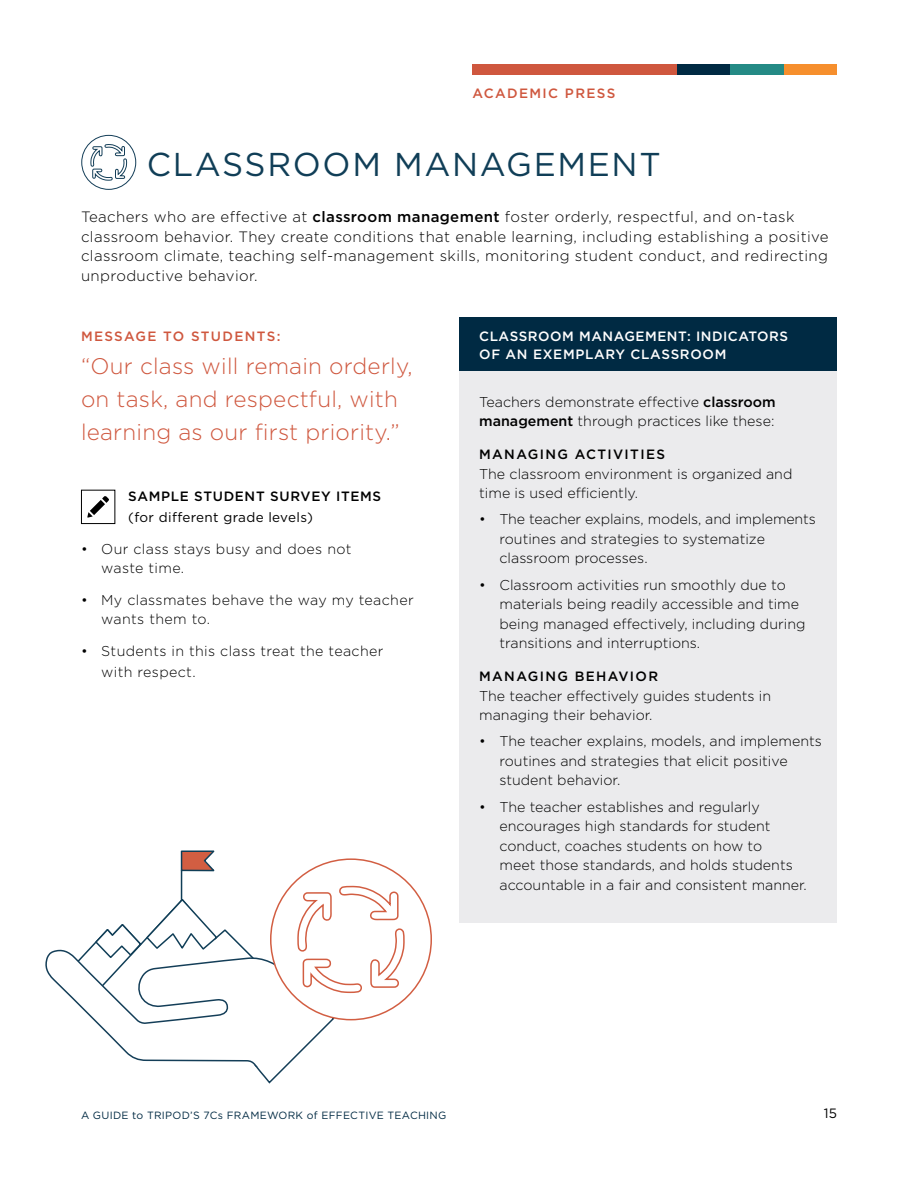
<style>
.page{position:relative;width:918px;height:1188px;background:#fff}
.page>*{position:absolute;margin:0;border:0;box-sizing:border-box;transform-origin:0 0}
.t1{font:33px "Gotham";letter-spacing:.05em;color:#103e57}
.t2{font:300 22.5px/33px "Gotham";letter-spacing:.01em;color:#cf573e}
.t3{font:300 15px/19.5px "Gotham";letter-spacing:.025em;color:#000}
.t4{font:300 14.25px/19.5px "Gotham";color:#000}
.t5{font:300 14.25px/19.5px "Gotham";letter-spacing:.025em;color:#000}
.t6{font:500 13.5px/18px "Gotham";letter-spacing:.04em;color:#fff}
.t7{font:500 13.5px "Gotham";letter-spacing:.1em;color:#000}
.t8{font:500 13.5px "Gotham";letter-spacing:.1em;color:#cf573e}
.t9{font:13.5px "Gotham";letter-spacing:.025em;color:#000}
.t10{font:500 13.5px "Gotham";letter-spacing:.05em;color:#000}
.t11{font:10.5px "Gotham";letter-spacing:.025em;color:#002a43}
.s1{font-weight:500}
</style>
<div class="page">
<div style="left:459px;top:320px;width:378px;height:603px;background:#ebebed"></div>
<div style="left:459px;top:317px;width:378px;height:54px;background:#002a43"></div>
<div style="left:472px;top:65px;width:206px;height:10px;background:#cf573e"></div>
<div style="left:678px;top:65px;width:53px;height:10px;background:#002a43"></div>
<div style="left:784px;top:65px;width:53px;height:10px;background:#f68f2d"></div>
<div style="left:731px;top:65px;width:53px;height:10px;background:#248a85"></div>
<svg style="left:102px;top:496px;width:7px;height:7px"></svg>
<svg style="left:87px;top:512px;width:6px;height:6px"></svg>
<svg style="left:90px;top:500px;width:15px;height:15px"></svg>
<div style="left:81px;top:490px;width:34px;height:34px;border:1px solid #000"></div>
<div style="left:81px;top:135px;width:55px;height:55px;border:1px solid #143e58;border-radius:50%"></div>
<svg style="left:90px;top:144px;width:37px;height:37px"></svg>
<svg style="left:45px;top:850px;width:360px;height:234px"></svg>
<p class="t8" style="left:472px;top:85px;width:144px">ACADEMIC PRESS</p>
<h1 class="t1" style="left:147px;top:146px;width:515px">CLASSROOM MANAGEMENT</h1>
<p class="t3" style="left:81px;top:207px;width:749px">Teachers who are effective at <span class="s1">classroom management</span> foster orderly, respectful, and on-task classroom behavior. They create conditions that enable learning, including establishing a positive classroom climate, teaching self-management skills, monitoring student conduct, and redirecting unproductive behavior.</p>
<p class="t8" style="left:81px;top:328px;width:201px">MESSAGE TO STUDENTS:</p>
<h2 class="t2" style="left:81px;top:349px;width:333px">“Our class will remain orderly, on task, and respectful, with learning as our first priority.”</h2>
<p class="t10" style="left:128px;top:489px;width:255px">SAMPLE STUDENT SURVEY ITEMS</p>
<p class="t9" style="left:128px;top:510px;width:186px">(for different grade levels)</p>
<p class="t5" style="left:101px;top:539px;width:252px;text-indent:-20px">• Our class stays busy and does not waste time.</p>
<p class="t5" style="left:101px;top:590px;width:314px;text-indent:-20px">• My classmates behave the way my teacher wants them to.</p>
<p class="t5" style="left:101px;top:640px;width:284px;line-height:21px;text-indent:-20px">• Students in this class treat the teacher with respect.</p>
<p class="t6" style="left:479px;top:327px;width:310px">CLASSROOM MANAGEMENT: INDICATORS<br>OF AN EXEMPLARY CLASSROOM</p>
<p class="t4" style="left:479px;top:392px;width:298px">Teachers demonstrate effective <span class="s1">classroom management</span> through practices like these:</p>
<p class="t7" style="left:479px;top:447px;width:187px">MANAGING ACTIVITIES</p>
<p class="t4" style="left:479px;top:464px;width:315px">The classroom environment is organized and time is used efficiently.</p>
<p class="t4" style="left:499px;top:509px;width:318px;text-indent:-20px">• The teacher explains, models, and implements routines and strategies to systematize classroom processes.</p>
<p class="t4" style="left:499px;top:575px;width:308px;text-indent:-20px">• Classroom activities run smoothly due to materials being readily accessible and time being managed effectively, including during transitions and interruptions.</p>
<p class="t7" style="left:479px;top:669px;width:180px">MANAGING BEHAVIOR</p>
<p class="t4" style="left:479px;top:686px;width:293px">The teacher effectively guides students in managing their behavior.</p>
<p class="t4" style="left:499px;top:731px;width:324px;text-indent:-20px">• The teacher explains, models, and implements routines and strategies that elicit positive student behavior.</p>
<p class="t4" style="left:499px;top:797px;width:309px;text-indent:-20px">• The teacher establishes and regularly encourages high standards for student conduct, coaches students on how to<br>meet those standards, and holds students accountable in a fair and consistent manner.</p>
<p class="t11" style="left:81px;top:1110px;width:367px">A GUIDE to TRIPOD’S 7Cs FRAMEWORK of EFFECTIVE TEACHING</p>
<p class="t9" style="left:824px;top:1106px;width:15px">15</p>
</div>
